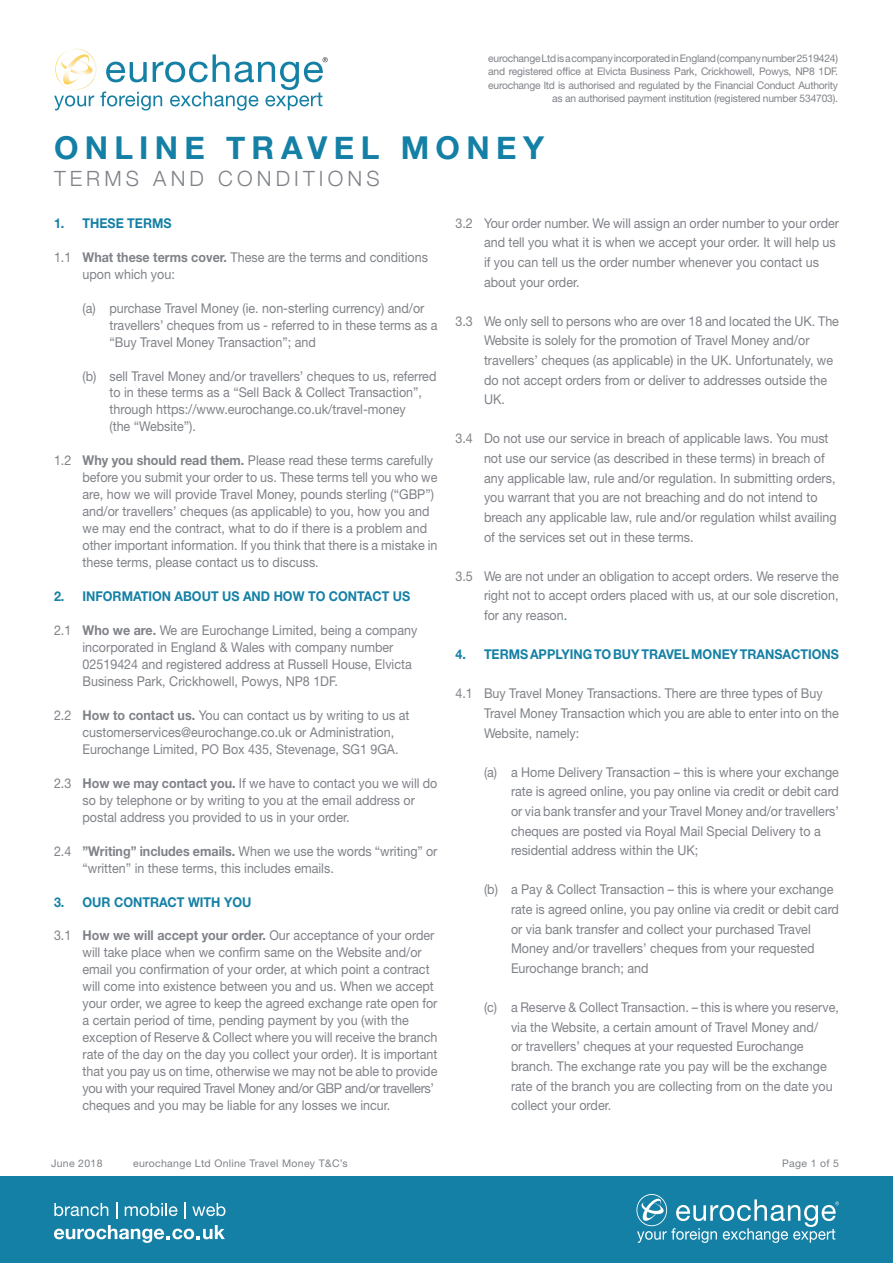
<style>
.page{position:relative;width:893px;height:1263px;background:#fff}
.page>*{position:absolute;margin:0;border:0;box-sizing:border-box;transform-origin:0 0}
.t1{font:700 31.5px "Helvetica Neue";letter-spacing:.2em;color:#1580a5}
.t2{font:300 21px "Helvetica Neue";letter-spacing:.195em;color:#7f8288}
.t3{font:13.5px/17px "Helvetica Neue LT Std";color:#7f8288;scale:.93 1}
.t4{font:700 13.5px "Helvetica Neue LT Std";color:#1580a5;scale:.93 1}
.t5{font:13.5px/17px "Helvetica Neue LT Std";letter-spacing:-.035em;color:#7f8288;scale:.95 1}
.t6{font:10.5px/13.5px "Helvetica Neue LT Std";letter-spacing:-.02em;color:#7f8288;text-align:justify}
.t7{font:10.5px "Helvetica Neue LT Std";letter-spacing:.03em;color:#7f8288}
.s1{font-weight:700}
.s2{color:#1580a5}
</style>
<div class="page">
<div style="left:0;top:1176px;width:893px;height:87px;background:#1580a5"></div>
<svg style="left:54px;top:1203px;width:54px;height:13px"></svg>
<svg style="left:116px;top:1202px;width:1px;height:16px"></svg>
<svg style="left:125px;top:1203px;width:53px;height:13px"></svg>
<svg style="left:184px;top:1202px;width:2px;height:16px"></svg>
<svg style="left:192px;top:1203px;width:33px;height:13px"></svg>
<svg style="left:54px;top:1225px;width:171px;height:18px"></svg>
<svg style="left:636px;top:1194px;width:203px;height:49px"></svg>
<svg style="left:54px;top:48px;width:274px;height:63px"></svg>
<p class="t6" style="left:488px;top:51px;width:351px">eurochange Ltd is a company incorporated in England (company number 2519424) and registered office at Elvicta Business Park, Crickhowell, Powys, NP8 1DF. eurochange ltd is authorised and regulated by the Financial Conduct Authority</p>
<p class="t6" style="left:552px;top:91px;width:287px">as an authorised payment institution (registered number 534703).</p>
<p class="t1" style="left:54px;top:123px;width:492px">ONLINE TRAVEL MONEY</p>
<p class="t2" style="left:54px;top:162px;width:327px">TERMS AND CONDITIONS</p>
<p class="t4" style="left:54px;top:215px;width:128px">1. THESE TERMS</p>
<p class="t3" style="left:54px;top:248px;width:404px">1.1 <span class="s1">What these terms cover.</span> These are the terms and conditions</p>
<p class="t3" style="left:82px;top:265px;width:101px">upon which you:</p>
<p class="t3" style="left:82px;top:299px;width:369px">(a) purchase Travel Money (ie. non-sterling currency) and/or</p>
<p class="t3" style="left:109px;top:316px;width:354px">travellers’ cheques from us - referred to in these terms as a</p>
<p class="t3" style="left:109px;top:333px;width:223px">“Buy Travel Money Transaction”; and</p>
<p class="t3" style="left:82px;top:367px;width:382px">(b) sell Travel Money and/or travellers’ cheques to us, referred</p>
<p class="t3" style="left:109px;top:384px;width:338px">to in these terms as a “Sell Back &amp; Collect Transaction”,</p>
<p class="t3" style="left:109px;top:401px;width:320px">through https://www.eurochange.co.uk/travel-money</p>
<p class="t3" style="left:109px;top:418px;width:95px">(the “Website”).</p>
<p class="t3" style="left:82px;top:452px;width:383px;text-indent:-28px">1.2 <span class="s1">Why you should read them.</span> Please read these terms carefully before you submit your order to us. These terms tell you who we</p>
<p class="t3" style="left:82px;top:486px;width:379px">are, how we will provide Travel Money, pounds sterling (“GBP”)</p>
<p class="t3" style="left:82px;top:503px;width:375px">and/or travellers’ cheques (as applicable) to you, how you and</p>
<p class="t3" style="left:82px;top:520px;width:372px">we may end the contract, what to do if there is a problem and</p>
<p class="t3" style="left:82px;top:537px;width:383px">other important information. If you think that there is a mistake in</p>
<p class="t3" style="left:82px;top:554px;width:256px">these terms, please contact us to discuss.</p>
<p class="t4" style="left:54px;top:588px;width:385px">2. INFORMATION ABOUT US AND HOW TO CONTACT US</p>
<p class="t3" style="left:54px;top:621px;width:392px">2.1 <span class="s1">Who we are.</span> We are Eurochange Limited, being a company</p>
<p class="t3" style="left:82px;top:638px;width:336px">incorporated in England &amp; Wales with company number</p>
<p class="t3" style="left:82px;top:655px;width:356px">02519424 and registered address at Russell House, Elvicta</p>
<p class="t3" style="left:82px;top:672px;width:276px">Business Park, Crickhowell, Powys, NP8 1DF.</p>
<p class="t3" style="left:54px;top:706px;width:384px">2.2 <span class="s1">How to contact us.</span> You can contact us by writing to us at</p>
<p class="t3" style="left:82px;top:723px;width:337px">customerservices@eurochange.co.uk or Administration,</p>
<p class="t3" style="left:82px;top:740px;width:341px">Eurochange Limited, PO Box 435, Stevenage, SG1 9GA.</p>
<p class="t3" style="left:54px;top:774px;width:414px">2.3 <span class="s1">How we may contact you.</span> If we have to contact you we will do</p>
<p class="t3" style="left:82px;top:791px;width:359px">so by telephone or by writing to you at the email address or</p>
<p class="t3" style="left:82px;top:808px;width:289px">postal address you provided to us in your order.</p>
<p class="t3" style="left:54px;top:842px;width:414px">2.4 <span class="s1">”Writing” includes emails.</span> When we use the words “writing” or</p>
<p class="t3" style="left:82px;top:859px;width:272px">“written” in these terms, this includes emails.</p>
<p class="t4" style="left:54px;top:893px;width:214px">3. OUR CONTRACT WITH YOU</p>
<p class="t3" style="left:54px;top:927px;width:411px">3.1 <span class="s1">How we will accept your order.</span> Our acceptance of your order</p>
<p class="t3" style="left:82px;top:944px;width:366px">will take place when we confirm same on the Website and/or</p>
<p class="t3" style="left:82px;top:961px;width:375px">email you confirmation of your order, at which point a contract</p>
<p class="t3" style="left:82px;top:978px;width:379px">will come into existence between you and us. When we accept</p>
<p class="t3" style="left:82px;top:995px;width:383px">your order, we agree to keep the agreed exchange rate open for</p>
<p class="t3" style="left:82px;top:1012px;width:352px">a certain period of time, pending payment by you (with the</p>
<p class="t3" style="left:82px;top:1029px;width:383px">exception of Reserve &amp; Collect where you will receive the branch</p>
<p class="t3" style="left:82px;top:1046px;width:383px">rate of the day on the day you collect your order). It is important</p>
<p class="t3" style="left:82px;top:1063px;width:383px">that you pay us on time, otherwise we may not be able to provide</p>
<p class="t5" style="left:82px;top:1080px;width:372px">you with your required Travel Money and/or GBP and/or travellers’ cheques and you may be liable for any losses we incur.</p>
<p class="t3" style="left:455px;top:214px;width:414px">3.2 Your order number. We will assign an order number to your order</p>
<p class="t3" style="left:484px;top:233px;width:380px;line-height:19.6px">and tell you what it is when we accept your order. It will help us if you can tell us the order number whenever you contact us</p>
<p class="t3" style="left:484px;top:273px;width:104px">about your order.</p>
<p class="t3" style="left:455px;top:312px;width:414px">3.3 We only sell to persons who are over 18 and located the UK. The</p>
<p class="t3" style="left:484px;top:332px;width:352px">Website is solely for the promotion of Travel Money and/or</p>
<p class="t3" style="left:484px;top:352px;width:377px">travellers’ cheques (as applicable) in the UK. Unfortunately, we</p>
<p class="t3" style="left:484px;top:371px;width:371px">do not accept orders from or deliver to addresses outside the</p>
<p class="t3" style="left:484px;top:391px;width:24px">UK.</p>
<p class="t3" style="left:455px;top:430px;width:403px">3.4 Do not use our service in breach of applicable laws. You must</p>
<p class="t3" style="left:484px;top:450px;width:368px">not use our service (as described in these terms) in breach of</p>
<p class="t3" style="left:484px;top:469px;width:379px">any applicable law, rule and/or regulation. In submitting orders,</p>
<p class="t3" style="left:484px;top:489px;width:360px">you warrant that you are not breaching and do not intend to</p>
<p class="t3" style="left:484px;top:508px;width:381px">breach any applicable law, rule and/or regulation whilst availing</p>
<p class="t3" style="left:484px;top:528px;width:227px">of the services set out in these terms.</p>
<p class="t3" style="left:455px;top:567px;width:414px">3.5 We are not under an obligation to accept orders. We reserve the</p>
<p class="t3" style="left:484px;top:587px;width:383px">right not to accept orders placed with us, at our sole discretion,</p>
<p class="t3" style="left:484px;top:606px;width:91px">for any reason<span class="s2">.</span></p>
<p class="t4" style="left:455px;top:646px;width:414px">4. TERMS APPLYING TO BUY TRAVEL MONEY TRANSACTIONS</p>
<p class="t3" style="left:455px;top:685px;width:396px">4.1 Buy Travel Money Transactions. There are three types of Buy</p>
<p class="t3" style="left:484px;top:704px;width:383px">Travel Money Transaction which you are able to enter into on the</p>
<p class="t3" style="left:484px;top:724px;width:104px">Website, namely:</p>
<p class="t3" style="left:484px;top:763px;width:383px">(a) a Home Delivery Transaction – this is where your exchange</p>
<p class="t3" style="left:511px;top:783px;width:354px">rate is agreed online, you pay online via credit or debit card</p>
<p class="t3" style="left:511px;top:802px;width:354px">or via bank transfer and your Travel Money and/or travellers’</p>
<p class="t3" style="left:511px;top:822px;width:335px">cheques are posted via Royal Mail Special Delivery to a</p>
<p class="t3" style="left:511px;top:842px;width:203px">residential address within the UK;</p>
<p class="t3" style="left:484px;top:881px;width:377px">(b) a Pay &amp; Collect Transaction – this is where your exchange</p>
<p class="t3" style="left:511px;top:900px;width:354px">rate is agreed online, you pay online via credit or debit card</p>
<p class="t3" style="left:511px;top:920px;width:324px">or via bank transfer and collect your purchased Travel</p>
<p class="t3" style="left:511px;top:940px;width:328px">Money and/or travellers’ cheques from your requested</p>
<p class="t3" style="left:511px;top:959px;width:149px">Eurochange branch; and</p>
<p class="t3" style="left:484px;top:999px;width:383px">(c) a Reserve &amp; Collect Transaction. – this is where you reserve,</p>
<p class="t3" style="left:511px;top:1018px;width:332px">via the Website, a certain amount of Travel Money and/</p>
<p class="t3" style="left:511px;top:1038px;width:316px">or travellers’ cheques at your requested Eurochange</p>
<p class="t3" style="left:511px;top:1057px;width:341px">branch. The exchange rate you pay will be the exchange</p>
<p class="t3" style="left:511px;top:1077px;width:347px">rate of the branch you are collecting from on the date you</p>
<p class="t3" style="left:511px;top:1097px;width:109px">collect your order.</p>
<p class="t7" style="left:51px;top:1157px;width:53px">June 2018</p>
<p class="t7" style="left:133px;top:1157px;width:216px">eurochange Ltd Online Travel Money T&amp;C’s</p>
<p class="t6" style="left:782px;top:1156px;width:58px">Page 1 of 5</p>
</div>
